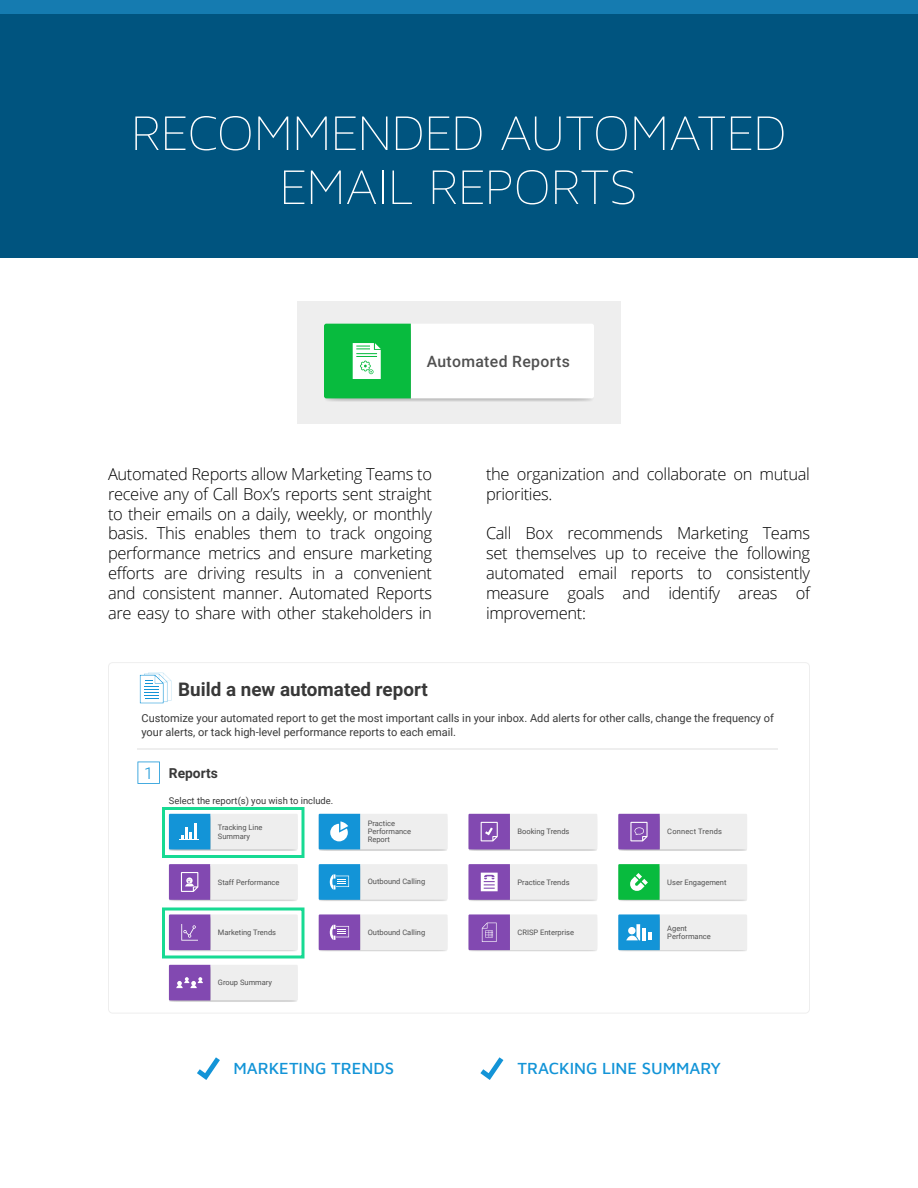
<style>
.page{position:relative;width:918px;height:1188px;background:#fff}
.page>*{position:absolute;margin:0;border:0;box-sizing:border-box;transform-origin:0 0}
.t1{font:54px/54px "Maven Pro Light 200";letter-spacing:.005em;color:#fff;text-align:center}
.t2{font:700 18.9px "Roboto";color:#383838}
.body{font:300 16.5px/19.8px "Open Sans";letter-spacing:-.02em;color:#000;text-align:justify}
.t3{font:500 16.5px "Maven Pro";color:#1394d7}
.t4{font:300 16.35px "Roboto";color:#1394d7}
.t5{font:500 15.75px "Roboto";letter-spacing:.025em;color:#505050}
.t6{font:700 13.8px "Roboto";color:#383838}
.t7{font:11.1px/14.1px "Roboto";color:#383838}
.t8{font:9.45px "Roboto";color:#383838}
.t9{font:7.5px/8.4px "Roboto";color:#505050}
.t10{font:7.5px "Roboto";letter-spacing:.025em;color:#505050}
</style>
<div class="page">
<div style="left:297px;top:301px;width:324px;height:123px;background:#eee"></div>
<svg style="left:197px;top:1057px;width:23px;height:23px"></svg>
<svg style="left:480px;top:1057px;width:23px;height:23px"></svg>
<div style="left:0;top:0;width:918px;height:258px;background:#00547f"></div>
<div style="left:0;top:0;width:918px;height:14px;background:#157bb0"></div>
<svg style="left:108px;top:662px;width:702px;height:352px"></svg>
<svg style="left:169px;top:966px;width:129px;height:36px"></svg>
<svg style="left:169px;top:965px;width:129px;height:35px;background:#cebddc"></svg>
<svg style="left:618px;top:815px;width:129px;height:36px"></svg>
<svg style="left:618px;top:814px;width:129px;height:35px;background:#cdbcdb"></svg>
<svg style="left:319px;top:815px;width:129px;height:36px"></svg>
<div style="left:319px;top:814px;width:129px;height:35px;background:#eee"></div>
<svg style="left:319px;top:814px;width:41px;height:35px"></svg>
<svg style="left:169px;top:815px;width:129px;height:36px"></svg>
<svg style="left:169px;top:814px;width:129px;height:35px;background:#aed4e7"></svg>
<svg style="left:468px;top:815px;width:129px;height:36px"></svg>
<svg style="left:468px;top:814px;width:129px;height:35px;background:#cebddc"></svg>
<svg style="left:618px;top:916px;width:129px;height:36px"></svg>
<svg style="left:618px;top:914px;width:129px;height:36px;background:#b3d6e8"></svg>
<div style="left:319px;top:916px;width:129px;height:36px;background:linear-gradient(to right,#c9c2d0,#dee1dc)"></div>
<svg style="left:319px;top:914px;width:129px;height:36px;background:#cebedc"></svg>
<div style="left:169px;top:916px;width:129px;height:36px;background:linear-gradient(to right,#c9c2d0,#dee1dc)"></div>
<svg style="left:169px;top:914px;width:129px;height:36px;background:#cdbbdb"></svg>
<div style="left:468px;top:916px;width:129px;height:36px;background:linear-gradient(to right,#cac3d1,#dde0db)"></div>
<svg style="left:468px;top:914px;width:129px;height:36px;background:#cdbcdc"></svg>
<div style="left:618px;top:866px;width:129px;height:35px;background:#d6d6d6"></div>
<svg style="left:618px;top:864px;width:129px;height:36px;background:#acdfbc"></svg>
<div style="left:319px;top:866px;width:129px;height:35px;background:#d6d6d6"></div>
<svg style="left:319px;top:864px;width:129px;height:36px;background:#add3e7"></svg>
<div style="left:169px;top:866px;width:129px;height:35px;background:#d6d6d6"></div>
<svg style="left:169px;top:864px;width:129px;height:36px;background:#cfbedc"></svg>
<div style="left:468px;top:866px;width:129px;height:35px;background:#d6d6d6"></div>
<svg style="left:468px;top:864px;width:129px;height:36px;background:#d2c3de"></svg>
<hr style="left:138px;top:748px;width:640px;height:2px;background:#eee">
<svg style="left:138px;top:762px;width:22px;height:22px"></svg>
<svg style="left:140px;top:672px;width:32px;height:31px"></svg>
<svg style="left:324px;top:327px;width:270px;height:75px"></svg>
<svg style="left:324px;top:324px;width:270px;height:74px;background:#b9ebc8"></svg>
<div style="left:162px;top:807px;width:142px;height:51px;border:3px solid #17da93"></div>
<div style="left:162px;top:908px;width:142px;height:50px;border:3px solid #17da93"></div>
<p class="t1" style="left:132px;top:105px;width:656px">RECOMMENDED AUTOMATED<br>EMAIL REPORTS</p>
<p class="t5" style="left:427px;top:350px;width:145px">Automated Reports</p>
<p class="body" style="left:108px;top:464px;width:326px">Automated Reports allow Marketing Teams to receive any of Call Box’s reports sent straight to their emails on a daily, weekly, or monthly basis. This enables them to track ongoing performance metrics and ensure marketing efforts are driving results in a convenient and consistent manner. Automated Reports are easy to share with other stakeholders in</p>
<p class="t2" style="left:178px;top:676px;width:251px">Build a new automated report</p>
<p class="body" style="left:486px;top:464px;width:326px">the organization and collaborate on mutual priorities.</p>
<p class="body" style="left:486px;top:523px;width:326px">Call Box recommends Marketing Teams set themselves up to receive the following automated email reports to consistently measure goals and identify areas of improvement:</p>
<p class="t7" style="left:142px;top:710px;width:634px">Customize your automated report to get the most important calls in your inbox. Add alerts for other calls, change the frequency of your alerts, or tack high-level performance reports to each email.</p>
<p class="t4" style="left:144px;top:762px;width:11px">1</p>
<p class="t6" style="left:169px;top:763px;width:51px">Reports</p>
<p class="t8" style="left:169px;top:794px;width:166px">Select the report(s) you wish to include.</p>
<p class="t9" style="left:368px;top:818px;width:45px">Practice<br>Performance<br>Report</p>
<p class="t9" style="left:218px;top:823px;width:46px">Tracking Line<br>Summary</p>
<p class="t9" style="left:518px;top:827px;width:53px">Booking Trends</p>
<p class="t10" style="left:667px;top:826px;width:56px">Connect Trends</p>
<p class="t9" style="left:218px;top:878px;width:63px">Staff Performance</p>
<p class="t9" style="left:368px;top:877px;width:59px">Outbound Calling</p>
<p class="t9" style="left:518px;top:878px;width:54px">Practice Trends</p>
<p class="t9" style="left:667px;top:878px;width:61px">User Engagement</p>
<p class="t9" style="left:218px;top:928px;width:60px">Marketing Trends</p>
<p class="t9" style="left:368px;top:928px;width:59px">Outbound Calling</p>
<p class="t9" style="left:518px;top:928px;width:58px">CRISP Enterprise</p>
<p class="t9" style="left:218px;top:978px;width:56px">Group Summary</p>
<p class="t9" style="left:667px;top:923px;width:45px">Agent<br>Performance</p>
<p class="t3" style="left:233px;top:1057px;width:162px">MARKETING TRENDS</p>
<p class="t3" style="left:517px;top:1057px;width:205px">TRACKING LINE SUMMARY</p>
</div>
